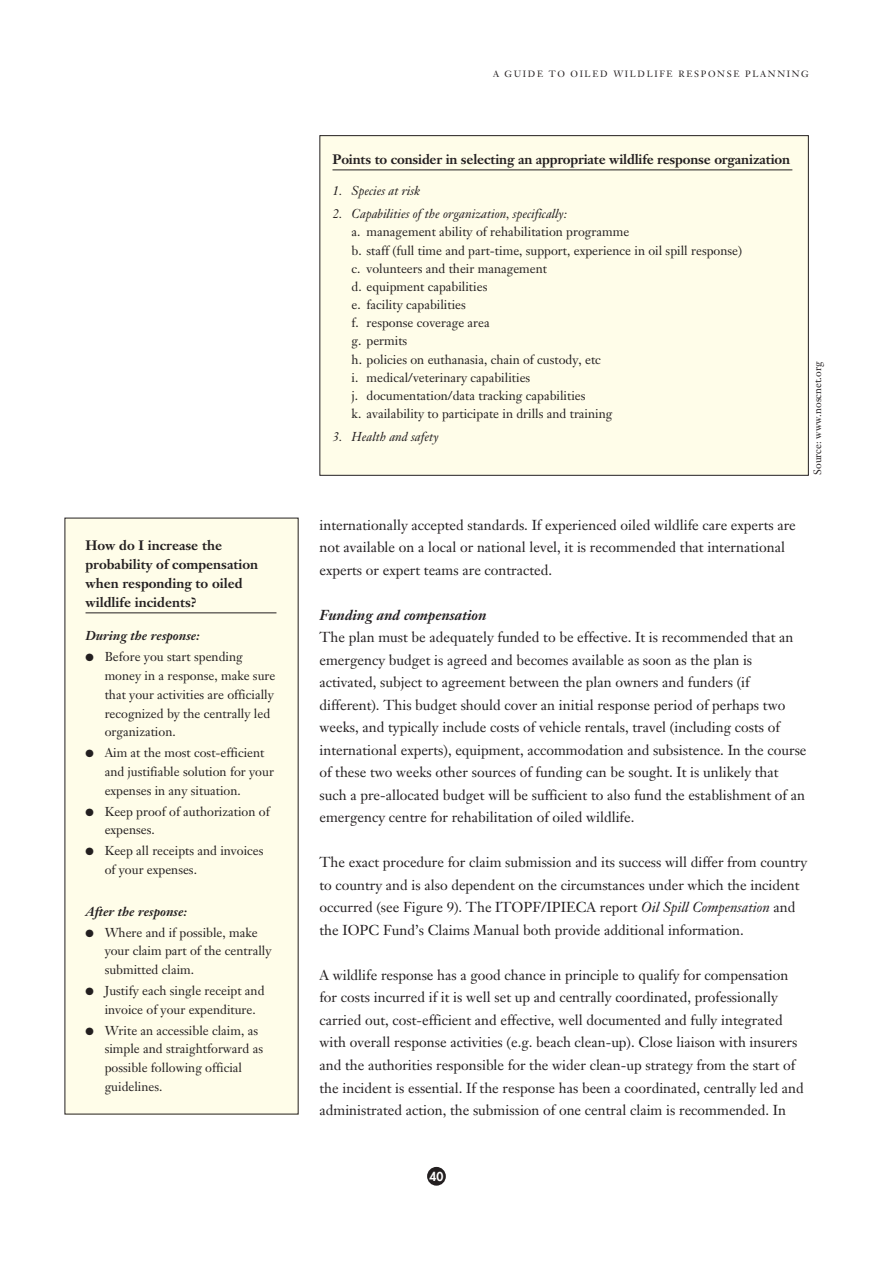
<style>
.page{position:relative;width:893px;height:1262px;background:#fff}
.page>*{position:absolute;margin:0;border:0;box-sizing:border-box;transform-origin:0 0}
.t1{font:14.25px/22.5px "Janson Text";color:#231f20}
.t2{font:italic 700 14.25px "Janson Text";color:#231f20}
.t3{font:700 13.5px/18.8px "Janson Text";color:#231f20}
.t4{font:12.75px/18.8px "Janson Text";color:#231f20}
.t5{font:italic 12.75px "Janson Text";color:#231f20}
.t6{font:italic 700 12.75px "Janson Text";color:#231f20}
.t7{font:800 12px "Futura";color:#fff}
.t8{font:10.5px "Janson Text";color:#231f20}
.t9{font:9px "Janson Text";letter-spacing:.18em;color:#231f20}
.s1{font-style:italic}
</style>
<div class="page">
<div style="left:427px;top:1166px;width:19px;height:19px;background:#231f20;border-radius:50%"></div>
<div style="left:320px;top:136px;width:488px;height:339px;background:#fffde9"></div>
<div style="left:65px;top:518px;width:233px;height:596px;background:#fffde9"></div>
<hr style="left:332px;top:170px;width:460px;height:1px;background:#231f20">
<hr style="left:85px;top:612px;width:191px;height:1px;background:#231f20">
<p class="t3" style="left:85px;top:538px;width:174px">How do I increase the probability of compensation when responding to oiled wildlife incidents?</p>
<p class="t6" style="left:85px;top:631px;width:116px">During the response:</p>
<p class="t4" style="left:105px;top:648px;width:172px;text-indent:-19px">● Before you start spending money in a response, make sure that your activities are officially recognized by the centrally led organization.</p>
<p class="t4" style="left:105px;top:744px;width:171px;text-indent:-19px">● Aim at the most cost-efficient and justifiable solution for your expenses in any situation.</p>
<p class="t4" style="left:105px;top:803px;width:166px;text-indent:-19px">● Keep proof of authorization of expenses.</p>
<p class="t4" style="left:105px;top:842px;width:160px;text-indent:-19px">● Keep all receipts and invoices of your expenses.</p>
<p class="t6" style="left:85px;top:906px;width:103px">After the response:</p>
<p class="t4" style="left:105px;top:924px;width:168px;text-indent:-19px">● Where and if possible, make your claim part of the centrally submitted claim.</p>
<p class="t4" style="left:105px;top:982px;width:161px;text-indent:-19px">● Justify each single receipt and invoice of your expenditure.</p>
<p class="t4" style="left:105px;top:1022px;width:160px;text-indent:-19px">● Write an accessible claim, as simple and straightforward as possible following official guidelines.</p>
<p class="t9" style="left:493px;top:70px;width:317px">A GUIDE TO OILED WILDLIFE RESPONSE PLANNING</p>
<p class="t3" style="left:332px;top:151px;width:459px">Points to consider in selecting an appropriate wildlife response organization</p>
<p class="t5" style="left:332px;top:186px;width:89px">1. Species at risk</p>
<p class="t5" style="left:332px;top:209px;width:236px">2. Capabilities of the organization, specifically:</p>
<p class="t4" style="left:351px;top:224px;width:392px;line-height:18.1px">a. management ability of rehabilitation programme<br>b. staff (full time and part-time, support, experience in oil spill response) c. volunteers and their management<br>d. equipment capabilities<br>e. facility capabilities<br>f. response coverage area<br>g. permits<br>h. policies on euthanasia, chain of custody, etc<br>i. medical/veterinary capabilities<br>j. documentation/data tracking capabilities<br>k. availability to participate in drills and training</p>
<p class="t5" style="left:332px;top:432px;width:107px">3. Health and safety</p>
<p class="t8" style="left:813px;top:475px;width:115px;rotate:-90deg">Source: www.noscnet.org</p>
<p class="t1" style="left:319px;top:515px;width:478px">internationally accepted standards. If experienced oiled wildlife care experts are not available on a local or national level, it is recommended that international experts or expert teams are contracted.</p>
<p class="t2" style="left:319px;top:609px;width:169px">Funding and compensation</p>
<p class="t1" style="left:319px;top:627px;width:488px">The plan must be adequately funded to be effective. It is recommended that an emergency budget is agreed and becomes available as soon as the plan is activated, subject to agreement between the plan owners and funders (if different). This budget should cover an initial response period of perhaps two weeks, and typically include costs of vehicle rentals, travel (including costs of international experts), equipment, accommodation and subsistence. In the course of these two weeks other sources of funding can be sought. It is unlikely that such a pre-allocated budget will be sufficient to also fund the establishment of an emergency centre for rehabilitation of oiled wildlife.</p>
<p class="t1" style="left:319px;top:852px;width:489px">The exact procedure for claim submission and its success will differ from country to country and is also dependent on the circumstances under which the incident occurred (see Figure 9). The ITOPF/IPIECA report <span class="s1">Oil Spill Compensation</span> and the IOPC Fund’s Claims Manual both provide additional information.</p>
<p class="t1" style="left:319px;top:965px;width:485px">A wildlife response has a good chance in principle to qualify for compensation for costs incurred if it is well set up and centrally coordinated, professionally carried out, cost-efficient and effective, well documented and fully integrated with overall response activities (e.g. beach clean-up). Close liaison with insurers and the authorities responsible for the wider clean-up strategy from the start of the incident is essential. If the response has been a coordinated, centrally led and administrated action, the submission of one central claim is recommended. In</p>
<p class="t7" style="left:429px;top:1170px;width:15px">40</p>
</div>
